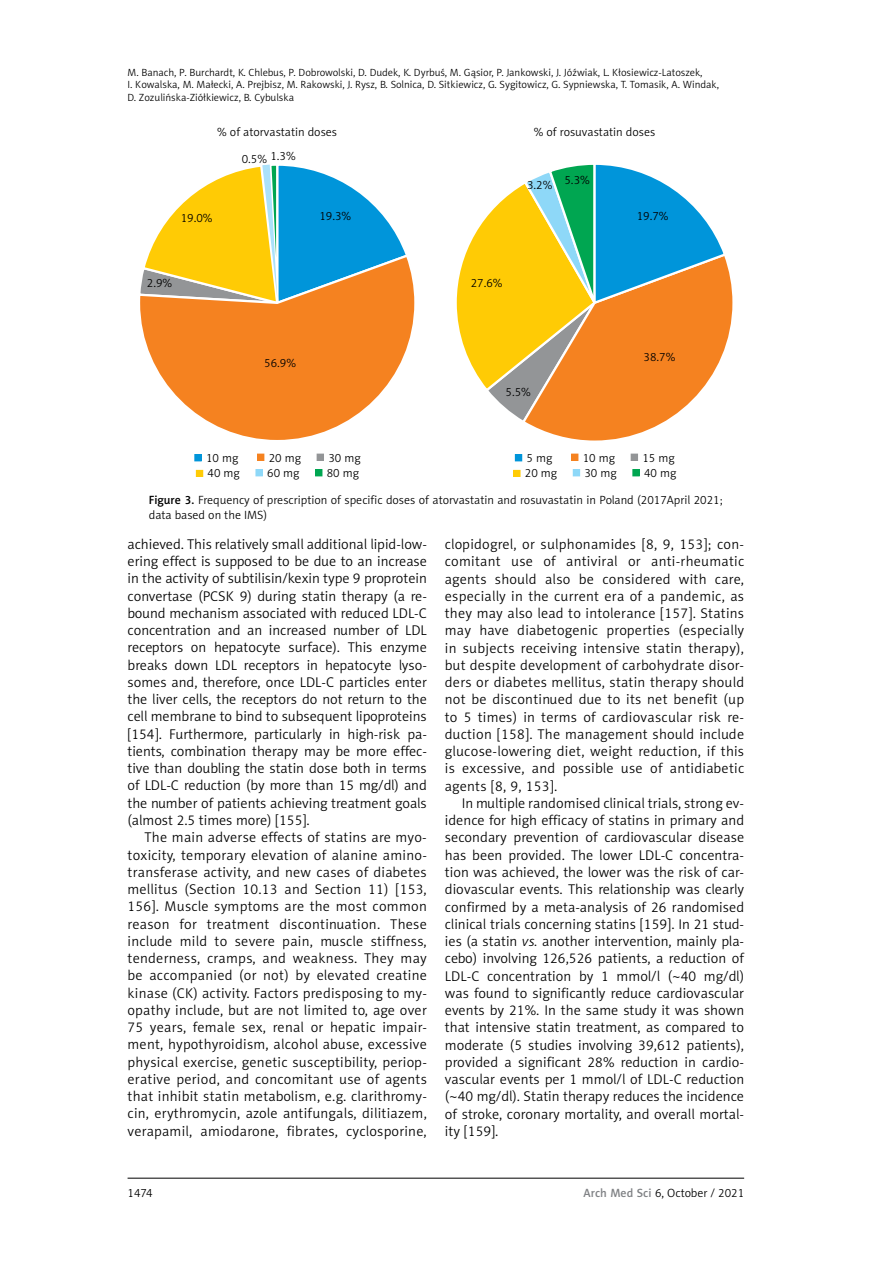
<style>
.page{position:relative;width:893px;height:1263px;background:#fff}
.page>*{position:absolute;margin:0;border:0;box-sizing:border-box;transform-origin:0 0}
.t1{font:14.25px/17.2px "Naomi Sans EFN Light";letter-spacing:.005em;color:#000;text-align:justify}
.t2{font:12px/14.4px "Naomi Sans EFN Light";color:#000}
.t3{font:10.5px/12.6px "Naomi Sans EFN Light";color:#000}
.s1{font-family:"Naomi Sans EFN Medium"}
.s2{font-style:italic}
.s3{font-family:"Naomi Sans EFN Medium";color:#808285}
</style>
<div class="page">
<hr style="left:128px;top:1178px;width:616px;height:1px;background:#000">
<div style="left:195px;top:454px;width:6px;height:7px;background:#0095da"></div>
<div style="left:194px;top:454px;width:8px;height:7px;border:1px solid #0095da"></div>
<div style="left:257px;top:454px;width:7px;height:6px;background:#f58220"></div>
<div style="left:257px;top:454px;width:7px;height:7px;border:1px solid #f58220"></div>
<div style="left:317px;top:454px;width:7px;height:7px;border:1px solid #939597"></div>
<div style="left:196px;top:470px;width:7px;height:7px;background:#ffcb05"></div>
<div style="left:256px;top:469px;width:6px;height:7px;background:#8ed8f8"></div>
<div style="left:256px;top:469px;width:7px;height:7px;border:1px solid #8ed8f8"></div>
<div style="left:316px;top:469px;width:6px;height:7px;background:#00a651"></div>
<div style="left:315px;top:469px;width:7px;height:7px;border:1px solid #00a651"></div>
<div style="left:515px;top:454px;width:7px;height:7px;background:#0095da"></div>
<div style="left:571px;top:454px;width:7px;height:7px;border:1px solid #f58220"></div>
<div style="left:631px;top:454px;width:7px;height:6px;background:#939597"></div>
<div style="left:631px;top:454px;width:7px;height:7px;border:1px solid #939597"></div>
<div style="left:514px;top:470px;width:6px;height:7px;background:#ffcb05"></div>
<div style="left:513px;top:470px;width:7px;height:7px;border:1px solid #ffcb05"></div>
<div style="left:573px;top:469px;width:7px;height:7px;background:#8ed8f8"></div>
<div style="left:633px;top:469px;width:6px;height:7px;background:#00a651"></div>
<div style="left:632px;top:469px;width:8px;height:7px;border:1px solid #00a651"></div>
<svg style="left:456px;top:164px;width:277px;height:277px"></svg>
<svg style="left:140px;top:269px;width:275px;height:171px"></svg>
<svg style="left:140px;top:164px;width:270px;height:142px"></svg>
<p class="t3" style="left:128px;top:66px;width:593px">M. Banach, P. Burchardt, K. Chlebus, P. Dobrowolski, D. Dudek, K. Dyrbuś, M. Gąsior, P. Jankowski, J. Jóźwiak, L. Kłosiewicz-Latoszek,<br>I. Kowalska, M. Małecki, A. Prejbisz, M. Rakowski, J. Rysz, B. Solnica, D. Sitkiewicz, G. Sygitowicz, G. Sypniewska, T. Tomasik, A. Windak,<br>D. Zozulińska-Ziółkiewicz, B. Cybulska</p>
<p class="t2" style="left:217px;top:125px;width:121px">% of atorvastatin doses</p>
<p class="t2" style="left:534px;top:125px;width:123px">% of rosuvastatin doses</p>
<p class="t2" style="left:242px;top:150px;width:56px">0.5% 1.3%</p>
<p class="t2" style="left:181px;top:211px;width:33px">19.0%</p>
<p class="t2" style="left:319px;top:209px;width:33px">19.3%</p>
<p class="t2" style="left:147px;top:276px;width:27px">2.9%</p>
<p class="t2" style="left:264px;top:356px;width:33px">56.9%</p>
<p class="t2" style="left:206px;top:450px;width:34px">10 mg</p>
<p class="t2" style="left:269px;top:450px;width:34px">20 mg</p>
<p class="t2" style="left:328px;top:450px;width:34px">30 mg</p>
<p class="t2" style="left:208px;top:465px;width:34px">40 mg</p>
<p class="t2" style="left:267px;top:465px;width:34px">60 mg</p>
<p class="t2" style="left:327px;top:465px;width:34px">80 mg</p>
<p class="t2" style="left:527px;top:176px;width:64px">3.2% 5.3%</p>
<p class="t2" style="left:471px;top:276px;width:33px">27.6%</p>
<p class="t2" style="left:506px;top:385px;width:27px">5.5%</p>
<p class="t2" style="left:637px;top:209px;width:33px">19.7%</p>
<p class="t2" style="left:643px;top:350px;width:33px">38.7%</p>
<p class="t2" style="left:527px;top:450px;width:27px">5 mg</p>
<p class="t2" style="left:583px;top:450px;width:34px">10 mg</p>
<p class="t2" style="left:642px;top:450px;width:34px">15 mg</p>
<p class="t2" style="left:525px;top:465px;width:34px">20 mg</p>
<p class="t2" style="left:584px;top:465px;width:34px">30 mg</p>
<p class="t2" style="left:644px;top:465px;width:34px">40 mg</p>
<p class="t2" style="left:149px;top:493px;width:575px"><span class="s1">Figure 3.</span> Frequency of prescription of specific doses of atorvastatin and rosuvastatin in Poland (2017April 2021; data based on the IMS)</p>
<p class="t1" style="left:128px;top:535px;width:301px">achieved. This relatively small additional lipid-low&shy;ering effect is supposed to be due to an increase in the activity of subtilisin/kexin type 9 proprotein convertase (PCSK 9) during statin therapy (a re&shy;bound mechanism associated with reduced LDL-C concentration and an increased number of LDL receptors on hepatocyte surface). This enzyme breaks down LDL receptors in hepatocyte lyso&shy;somes and, therefore, once LDL-C particles enter the liver cells, the receptors do not return to the cell membrane to bind to subsequent lipoproteins [154]. Furthermore, particularly in high-risk pa&shy;tients, combination therapy may be more effec&shy;tive than doubling the statin dose both in terms of LDL-C reduction (by more than 15 mg/dl) and the number of patients achieving treatment goals (almost 2.5 times more) [155].</p>
<p class="t1" style="left:128px;top:829px;width:301px;text-indent:17px">The main adverse effects of statins are myo&shy;toxicity, temporary elevation of alanine amino&shy;transferase activity, and new cases of diabetes mellitus (Section 10.13 and Section 11) [153, 156]. Muscle symptoms are the most common reason for treatment discontinuation. These include mild to severe pain, muscle stiffness, tenderness, cramps, and weakness. They may be accompanied (or not) by elevated creatine kinase (CK) activity. Factors predisposing to my&shy;opathy include, but are not limited to, age over 75 years, female sex, renal or hepatic impair&shy;ment, hypothyroidism, alcohol abuse, excessive physical exercise, genetic susceptibility, periop&shy;erative period, and concomitant use of agents that inhibit statin metabolism, e.g. clarithromy&shy;cin, erythromycin, azole antifungals, dilitiazem, verapamil, amiodarone, fibrates, cyclosporine,</p>
<p class="t1" style="left:445px;top:536px;width:301px">clopidogrel, or sulphonamides [8, 9, 153]; con&shy;comitant use of antiviral or anti-rheumatic agents should also be considered with care, especially in the current era of a pandemic, as they may also lead to intolerance [157]. Statins may have diabetogenic properties (especially in subjects receiving intensive statin therapy), but despite development of carbohydrate disor&shy;ders or diabetes mellitus, statin therapy should not be discontinued due to its net benefit (up to 5 times) in terms of cardiovascular risk re&shy;duction [158]. The management should include glucose-lowering diet, weight reduction, if this is excessive, and possible use of antidiabetic agents [8, 9, 153].</p>
<p class="t1" style="left:445px;top:794px;width:301px;text-indent:17px">In multiple randomised clinical trials, strong ev&shy;idence for high efficacy of statins in primary and secondary prevention of cardiovascular disease has been provided. The lower LDL-C concentra&shy;tion was achieved, the lower was the risk of car&shy;diovascular events. This relationship was clearly confirmed by a meta-analysis of 26 randomised clinical trials concerning statins [159]. In 21 stud&shy;ies (a statin <span class="s2">vs.</span> another intervention, mainly pla&shy;cebo) involving 126,526 patients, a reduction of LDL-C concentration by 1 mmol/l (~40 mg/dl) was found to significantly reduce cardiovascular events by 21%. In the same study it was shown that intensive statin treatment, as compared to moderate (5 studies involving 39,612 patients), provided a significant 28% reduction in cardio&shy;vascular events per 1 mmol/l of LDL-C reduction (~40 mg/dl). Statin therapy reduces the incidence of stroke, coronary mortality, and overall mortal&shy;ity [159].</p>
<p class="t2" style="left:128px;top:1186px;width:27px">1474</p>
<p class="t2" style="left:584px;top:1186px;width:162px"><span class="s3">Arch Med Sci</span> 6, October / 2021</p>
</div>
